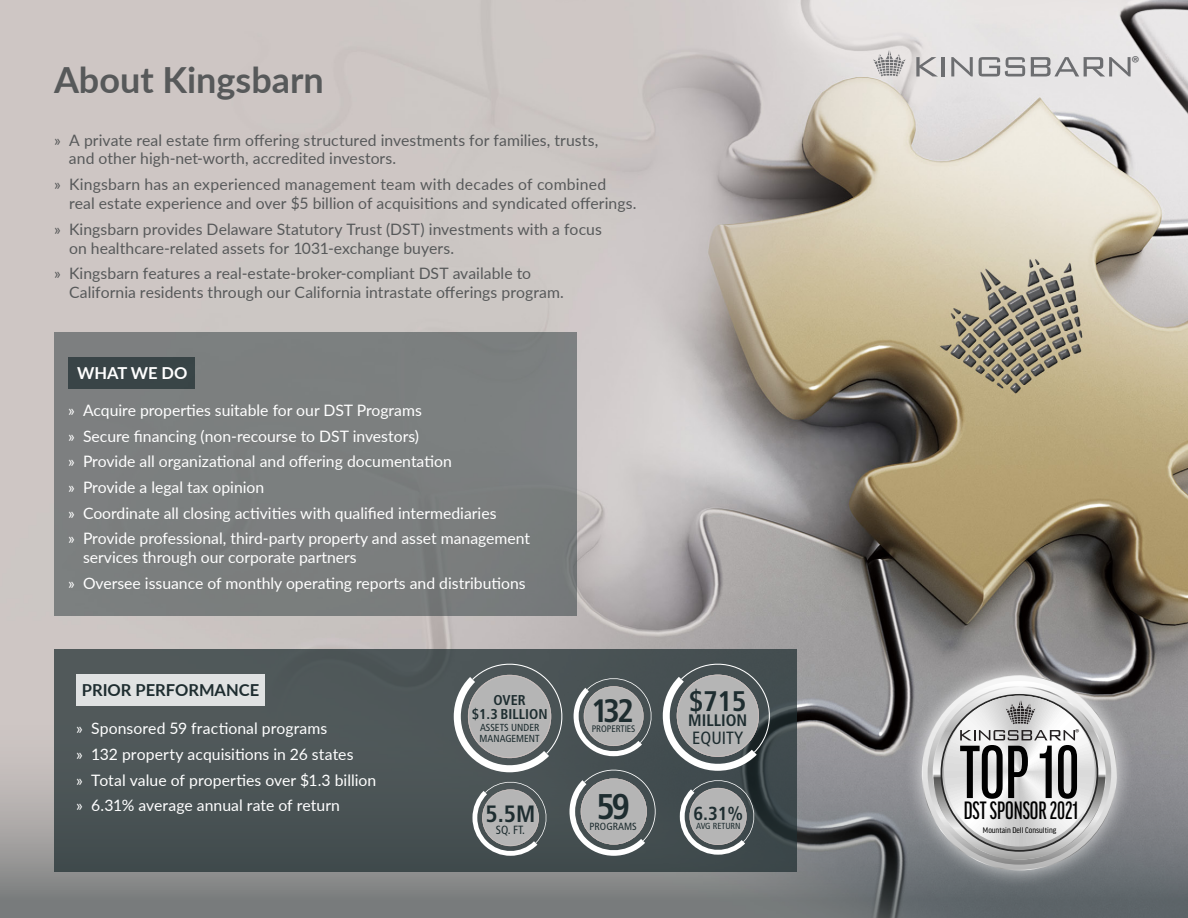
<style>
.page{position:relative;width:1188px;height:918px;background:#fff}
.page>*{position:absolute;margin:0;border:0;box-sizing:border-box;transform-origin:0 0}
.t1{font:500 80.1px "Good Headline Pro Comp";color:#000;scale:1.06 1}
.t2{font:700 36px "Lato";color:#57595a}
.t3{font:700 condensed 35.7px "Frutiger";color:#1e2d30}
.t4{font:700 condensed 32.4px "Frutiger";color:#1e2d30}
.t5{font:700 condensed 28.35px "Frutiger";color:#1e2d30}
.t6{font:500 26.85px "Good Headline Pro Comp";color:#000;scale:1.06 1}
.t7{font:700 condensed 23.55px "Frutiger";color:#1e2d30}
.t8{font:700 condensed 18.9px "Frutiger";color:#1e2d30}
.t9{font:700 18.9px "Myriad Pro";color:#6d6e71}
.t10{font:condensed 17.7px "Frutiger";color:#1e2d30}
.t11{font:700 condensed 16.65px "Frutiger";color:#1e2d30}
.t12{font:700 16.5px "Lato";color:#1e2d30}
.t13{font:700 16.5px "Lato";color:#fff}
.t14{font:15.75px/25.7px "Lato";color:#fff}
.t15{font:15.75px/18.9px "Lato";letter-spacing:.005em;color:#57595a}
.t16{font:700 condensed 14.25px/13.6px "Frutiger";color:#1e2d30;text-align:center}
.t17{font:condensed 11.85px "Frutiger";color:#1e2d30}
.t18{font:condensed 10.35px "Frutiger";color:#1e2d30}
.t19{font:condensed 10.2px/10.5px "Frutiger";color:#1e2d30}
.t20{font:10.2px "Myriad Pro";color:#231f20}
.t21{font:condensed 9.45px "Frutiger";color:#1e2d30}
.t22{font:condensed 8.85px "Frutiger";color:#1e2d30}
.t23{font:condensed 8.7px "Good Headline Pro";color:#000;scale:1.06 1}
</style>
<div class="page">
<img style="left:0;top:0;width:1188px;height:703px">
<svg style="left:0;top:703px;width:1188px;height:215px;background:#808183"></svg>
<div style="left:54px;top:332px;width:523px;height:284px;background:#7b7f7f"></div>
<div style="left:68px;top:357px;width:126px;height:31px;background:#394447"></div>
<div style="left:54px;top:649px;width:742px;height:223px;background:linear-gradient(to right,#50595a,#3f4a4c)"></div>
<div style="left:76px;top:674px;width:189px;height:31px;background:#e0e2e2"></div>
<svg style="left:916px;top:57px;width:22px;height:19px"></svg>
<hr style="left:942px;top:57px;width:3px;height:19px;background:#6d6e71">
<svg style="left:951px;top:57px;width:22px;height:19px"></svg>
<svg style="left:979px;top:57px;width:46px;height:19px"></svg>
<svg style="left:1031px;top:57px;width:100px;height:19px;background:#b9b8b9"></svg>
<svg style="left:873px;top:50px;width:33px;height:26px"></svg>
<div style="left:904px;top:657px;width:231px;height:232px;background:#fff;opacity:.75"></div>
<svg style="left:923px;top:676px;width:193px;height:194px"></svg>
<svg style="left:928px;top:681px;width:183px;height:184px"></svg>
<svg style="left:933px;top:687px;width:173px;height:173px;background:#acacab"></svg>
<svg style="left:944px;top:696px;width:151px;height:151px"></svg>
<svg style="left:454px;top:659px;width:321px;height:197px;background:#7c8182"></svg>
<h2 class="t2" style="left:54px;top:53px;width:271px">About Kingsbarn</h2>
<p class="t15" style="left:69px;top:130px;width:531px;text-indent:-15px">» A private real estate firm offering structured investments for families, trusts, and other high-net-worth, accredited investors.</p>
<p class="t15" style="left:69px;top:174px;width:569px;text-indent:-15px">» Kingsbarn has an experienced management team with decades of combined<br>real estate experience and over $5 billion of acquisitions and syndicated offerings.</p>
<p class="t15" style="left:69px;top:219px;width:534px;text-indent:-15px">» Kingsbarn provides Delaware Statutory Trust (DST) investments with a focus on healthcare-related assets for 1031-exchange buyers.</p>
<p class="t15" style="left:69px;top:263px;width:496px;text-indent:-15px">» Kingsbarn features a real-estate-broker-compliant DST available to<br>California residents through our California intrastate offerings program.</p>
<p class="t13" style="left:77px;top:361px;width:112px">WHAT WE DO</p>
<p class="t14" style="left:68px;top:397px;width:464px">» Acquire properties suitable for our DST Programs<br>» Secure financing (non-recourse to DST investors)<br>» Provide all organizational and offering documentation<br>» Provide a legal tax opinion<br>» Coordinate all closing activities with qualified intermediaries<br>» Provide professional, third-party property and asset management</p>
<p class="t14" style="left:68px;top:544px;width:459px;text-indent:15px">services through our corporate partners<br>» Oversee issuance of monthly operating reports and distributions</p>
<p class="t12" style="left:82px;top:678px;width:179px">PRIOR PERFORMANCE</p>
<p class="t14" style="left:76px;top:715px;width:302px">» Sponsored 59 fractional programs<br>» 132 property acquisitions in 26 states<br>» Total value of properties over $1.3 billion » 6.31% average annual rate of return</p>
<p class="t16" style="left:472px;top:693px;width:77px">OVER<br>$1.3 BILLION</p>
<p class="t19" style="left:480px;top:722px;width:62px">ASSETS UNDER<br>MANAGEMENT</p>
<h3 class="t7" style="left:485px;top:800px;width:51px">5.5M</h3>
<p class="t17" style="left:496px;top:823px;width:31px">SQ. FT.</p>
<h3 class="t4" style="left:591px;top:691px;width:44px">132</h3>
<p class="t21" style="left:592px;top:724px;width:45px">PROPERTIES</p>
<h3 class="t3" style="left:596px;top:785px;width:35px">59</h3>
<p class="t18" style="left:590px;top:820px;width:49px">PROGRAMS</p>
<h3 class="t5" style="left:689px;top:684px;width:59px">$715</h3>
<p class="t11" style="left:688px;top:711px;width:61px">MILLION</p>
<p class="t10" style="left:692px;top:728px;width:52px">EQUITY</p>
<p class="t8" style="left:693px;top:802px;width:51px">6.31%</p>
<p class="t22" style="left:696px;top:821px;width:46px">AVG RETURN</p>
<p class="t9" style="left:1131px;top:50px;width:10px">®</p>
<p class="t20" style="left:1075px;top:726px;width:6px">®</p>
<h1 class="t1" style="left:960px;top:733px;width:115px">TOP 10</h1>
<p class="t23" style="left:983px;top:825px;width:71px">Mountain Dell Consulting</p>
<h3 class="t6" style="left:964px;top:797px;width:110px">DST SPONSOR 2021</h3>
</div>
